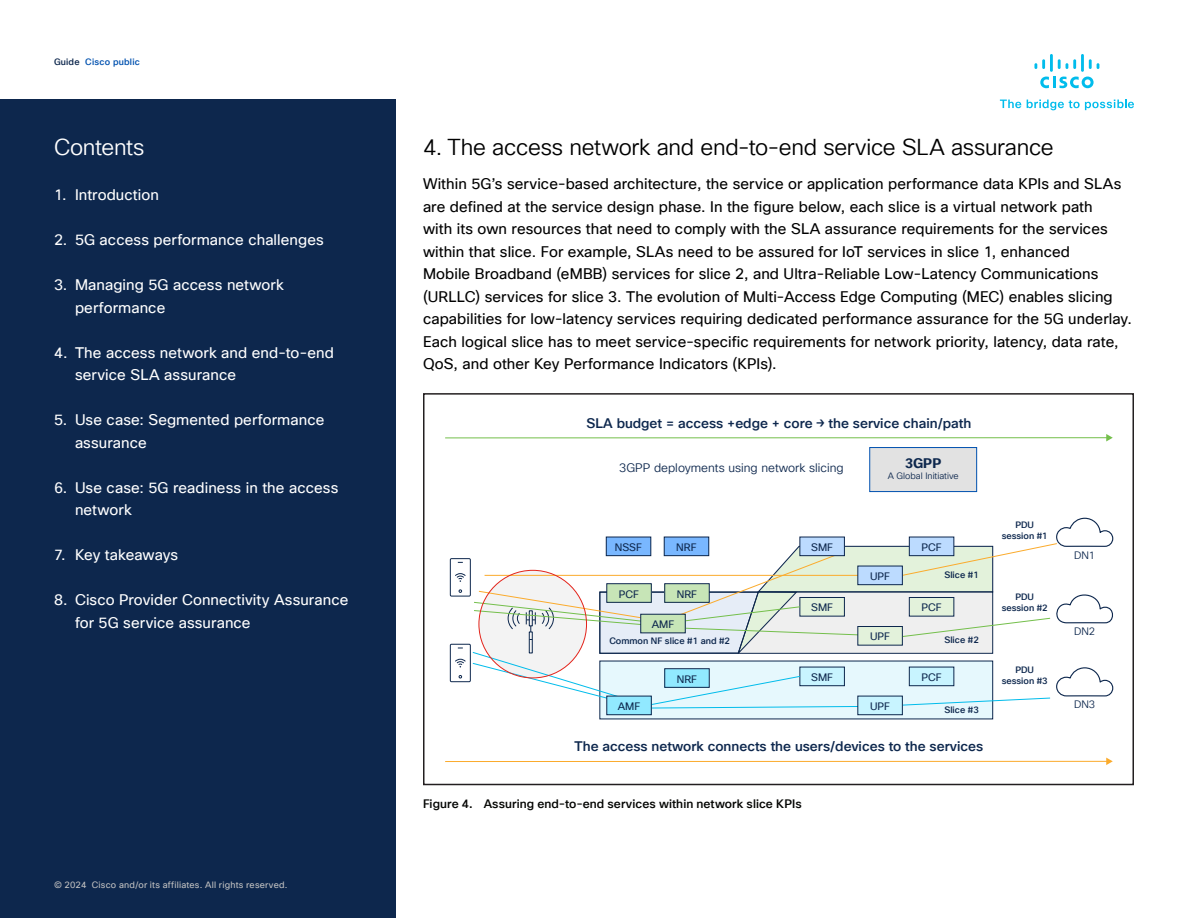
<style>
.page{position:relative;width:1188px;height:918px;background:#fff}
.page>*{position:absolute;margin:0;border:0;box-sizing:border-box;transform-origin:0 0}
.Body_Title_Black{font:22.5px "Cisco Sans TT Light";letter-spacing:-.01em;color:#000}
.t1{font:22.5px "Cisco Sans TT Light";letter-spacing:-.02em;color:#fff}
.Body{font:15px/22.5px "Cisco Sans TT";letter-spacing:.005em;color:#000}
.t2{font:15px/22.5px "Cisco Sans TT";letter-spacing:.005em;color:#fff}
.t3{font:500 13.5px "Cisco Sans TT";color:#0d274d}
.t4{font:700 13.5px "Cisco Sans TT";color:#0d274d}
.Figure_caption{font:500 12px "Cisco Sans TT";letter-spacing:.005em;color:#040503}
.t5{font:12px "Cisco Sans TT Light";color:#0d274d}
.t6{font:10.5px "Cisco Sans TT";color:#0d274d}
.t7{font:10.5px "Cisco Sans TT Light";color:#0d274d}
.t8{font:500 9px/10.8px "Cisco Sans TT";color:#0d274d;text-align:center}
.t9{font:9px "Cisco Sans TT";letter-spacing:.025em;color:#c1c1c1}
.t10{font:9px "Cisco Sans TT Light";color:#0d274d}
.t11{font:500 9px "Cisco Sans TT";letter-spacing:.02em;color:#0051af}
.s1{color:#0d274d}
</style>
<div class="page">
<svg style="left:1000px;top:100px;width:21px;height:8px"></svg>
<svg style="left:1027px;top:100px;width:107px;height:10px"></svg>
<svg style="left:1040px;top:77px;width:54px;height:11px"></svg>
<svg style="left:1089px;top:59px;width:10px;height:10px"></svg>
<hr style="left:1081px;top:54px;width:3px;height:18px;background:#01bcec">
<svg style="left:1058px;top:59px;width:18px;height:10px"></svg>
<hr style="left:1050px;top:54px;width:3px;height:18px;background:#01bcec">
<svg style="left:1034px;top:59px;width:11px;height:10px"></svg>
<div style="left:0;top:99px;width:396px;height:819px;background:#0d274d"></div>
<div style="left:870px;top:448px;width:107px;height:44px;background:#e2e2e2"></div>
<div style="left:869px;top:447px;width:108px;height:45px;border:1px solid #0051af"></div>
<div style="left:600px;top:661px;width:393px;height:58px;background:#e6f8fd"></div>
<hr style="left:445px;top:437px;width:662px;height:1px;background:#74bf4b">
<svg style="left:1106px;top:434px;width:7px;height:7px"></svg>
<hr style="left:445px;top:761px;width:662px;height:1px;background:#fbab2c">
<svg style="left:1106px;top:758px;width:7px;height:7px"></svg>
<div style="left:450px;top:558px;width:21px;height:38px;border:1px solid #0d274d"></div>
<svg style="left:459px;top:589px;width:3px;height:4px"></svg>
<svg style="left:455px;top:573px;width:11px;height:9px"></svg>
<div style="left:450px;top:644px;width:21px;height:38px;border:1px solid #0d274d"></div>
<svg style="left:455px;top:658px;width:11px;height:10px"></svg>
<svg style="left:472px;top:517px;width:642px;height:192px"></svg>
<div style="left:607px;top:696px;width:44px;height:19px;background:#91e9ff"></div>
<div style="left:606px;top:696px;width:46px;height:19px;border:1px solid #0d274d"></div>
<div style="left:858px;top:696px;width:44px;height:19px;background:#c8f4ff"></div>
<div style="left:857px;top:696px;width:46px;height:19px;border:1px solid #0d274d"></div>
<div style="left:800px;top:537px;width:44px;height:19px;background:#bcdbff"></div>
<div style="left:799px;top:537px;width:46px;height:19px;border:1px solid #0d274d"></div>
<div style="left:423px;top:393px;width:711px;height:392px;border:2px solid #231f20"></div>
<p class="t11" style="left:54px;top:56px;width:87px"><span class="s1">Guide</span> Cisco public</p>
<h1 class="t1" style="left:54px;top:133px;width:92px">Contents</h1>
<p class="t2" style="left:54px;top:184px;width:106px">1. Introduction</p>
<p class="t2" style="left:54px;top:229px;width:271px">2. 5G access performance challenges</p>
<p class="t2" style="left:75px;top:274px;width:210px;text-indent:-21px">3. Managing 5G access network performance</p>
<p class="t2" style="left:75px;top:342px;width:260px;text-indent:-21px">4. The access network and end-to-end service SLA assurance</p>
<p class="t2" style="left:75px;top:409px;width:251px;text-indent:-21px">5. Use case: Segmented performance assurance</p>
<p class="t2" style="left:75px;top:477px;width:265px;text-indent:-21px">6. Use case: 5G readiness in the access network</p>
<p class="t2" style="left:54px;top:544px;width:126px">7. Key takeaways</p>
<p class="t2" style="left:75px;top:589px;width:275px;text-indent:-21px">8. Cisco Provider Connectivity Assurance for 5G service assurance</p>
<p class="t9" style="left:54px;top:879px;width:235px">© 2024 Cisco and/or its affiliates. All rights reserved.</p>
<p class="Body_Title_Black" style="left:423px;top:133px;width:632px">4. The access network and end-to-end service SLA assurance</p>
<p class="Body" style="left:423px;top:173px;width:711px">Within 5G’s service-based architecture, the service or application performance data KPIs and SLAs are defined at the service design phase. In the figure below, each slice is a virtual network path<br>with its own resources that need to comply with the SLA assurance requirements for the services within that slice. For example, SLAs need to be assured for IoT services in slice 1, enhanced<br>Mobile Broadband (eMBB) services for slice 2, and Ultra-Reliable Low-Latency Communications (URLLC) services for slice 3. The evolution of Multi-Access Edge Computing (MEC) enables slicing capabilities for low-latency services requiring dedicated performance assurance for the 5G underlay.<br>Each logical slice has to meet service-specific requirements for network priority, latency, data rate, QoS, and other Key Performance Indicators (KPIs).</p>
<p class="t3" style="left:587px;top:414px;width:386px">SLA budget = access +edge + core → the service chain/path</p>
<p class="t5" style="left:619px;top:460px;width:226px">3GPP deployments using network slicing</p>
<p class="t4" style="left:905px;top:455px;width:38px">3GPP</p>
<p class="t10" style="left:888px;top:470px;width:72px">A Global Initiative</p>
<p class="t6" style="left:615px;top:540px;width:29px">NSSF</p>
<p class="t6" style="left:676px;top:540px;width:22px">NRF</p>
<p class="t6" style="left:811px;top:540px;width:24px">SMF</p>
<p class="t6" style="left:921px;top:540px;width:22px">PCF</p>
<p class="t6" style="left:870px;top:569px;width:22px">UPF</p>
<p class="t8" style="left:944px;top:570px;width:36px">Slice #1</p>
<p class="t6" style="left:619px;top:587px;width:22px">PCF</p>
<p class="t6" style="left:677px;top:587px;width:22px">NRF</p>
<p class="t6" style="left:811px;top:601px;width:24px">SMF</p>
<p class="t6" style="left:921px;top:601px;width:22px">PCF</p>
<p class="t6" style="left:652px;top:618px;width:24px">AMF</p>
<p class="t8" style="left:609px;top:636px;width:122px">Common NF slice #1 and #2</p>
<p class="t6" style="left:870px;top:630px;width:22px">UPF</p>
<p class="t8" style="left:944px;top:635px;width:36px">Slice #2</p>
<p class="t6" style="left:677px;top:672px;width:22px">NRF</p>
<p class="t6" style="left:811px;top:670px;width:24px">SMF</p>
<p class="t6" style="left:921px;top:670px;width:22px">PCF</p>
<p class="t6" style="left:618px;top:699px;width:24px">AMF</p>
<p class="t6" style="left:870px;top:699px;width:22px">UPF</p>
<p class="t8" style="left:944px;top:704px;width:36px">Slice #3</p>
<p class="t3" style="left:575px;top:738px;width:410px">The access network connects the users/devices to the services</p>
<p class="Figure_caption" style="left:423px;top:796px;width:380px">Figure 4. Assuring end-to-end services within network slice KPIs</p>
<p class="t8" style="left:1002px;top:520px;width:47px">PDU session #1</p>
<p class="t8" style="left:1002px;top:592px;width:47px">PDU session #2</p>
<p class="t8" style="left:1002px;top:665px;width:47px">PDU session #3</p>
<p class="t7" style="left:1074px;top:548px;width:23px">DN1</p>
<p class="t7" style="left:1074px;top:625px;width:23px">DN2</p>
<p class="t7" style="left:1074px;top:698px;width:23px">DN3</p>
</div>
